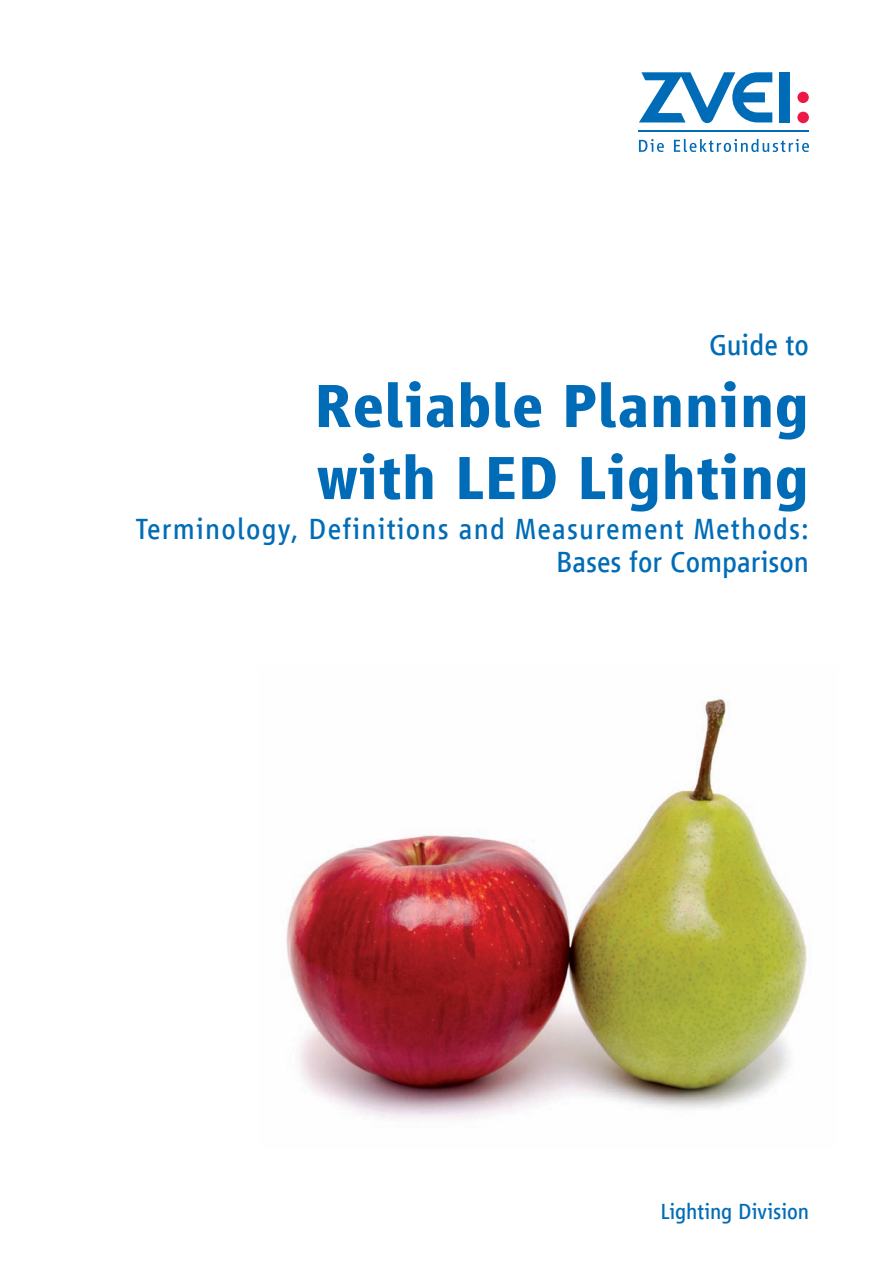
<style>
.page{position:relative;width:893px;height:1263px;background:#fff}
.page>*{position:absolute;margin:0;border:0;box-sizing:border-box;transform-origin:0 0}
.t1{font:700 63px/72px "Vialog LT Com";letter-spacing:.005em;color:#006cb7}
.t2{font:30px/33px "Vialog LT Com";letter-spacing:.04em;color:#006cb7;text-align:right}
.t3{font:22.5px "Vialog LT Com";letter-spacing:-.005em;color:#006cb7}
</style>
<div class="page">
<img style="left:286px;top:699px;width:521px;height:420px">
<svg style="left:639px;top:72px;width:133px;height:51px"></svg>
<div style="left:780px;top:72px;width:10px;height:51px;background:#006cb7"></div>
<div style="left:797px;top:92px;width:12px;height:11px;background:#ed1845;border-radius:50%"></div>
<div style="left:797px;top:112px;width:12px;height:11px;background:#ed1845;border-radius:50%"></div>
<hr style="left:639px;top:130px;width:170px;height:2px;background:#006cb7">
<svg style="left:639px;top:139px;width:25px;height:13px"></svg>
<svg style="left:674px;top:139px;width:135px;height:13px"></svg>
<p class="t2" style="left:709px;top:329px;width:101px">Guide to</p>
<h1 class="t1" style="left:314px;top:370px;width:496px">Reliable Planning with LED Lighting</h1>
<p class="t2" style="left:136px;top:513px;width:675px">Terminology, Definitions and Measurement Methods:<br>Bases for Comparison</p>
<p class="t3" style="left:661px;top:1199px;width:150px">Lighting Division</p>
</div>
